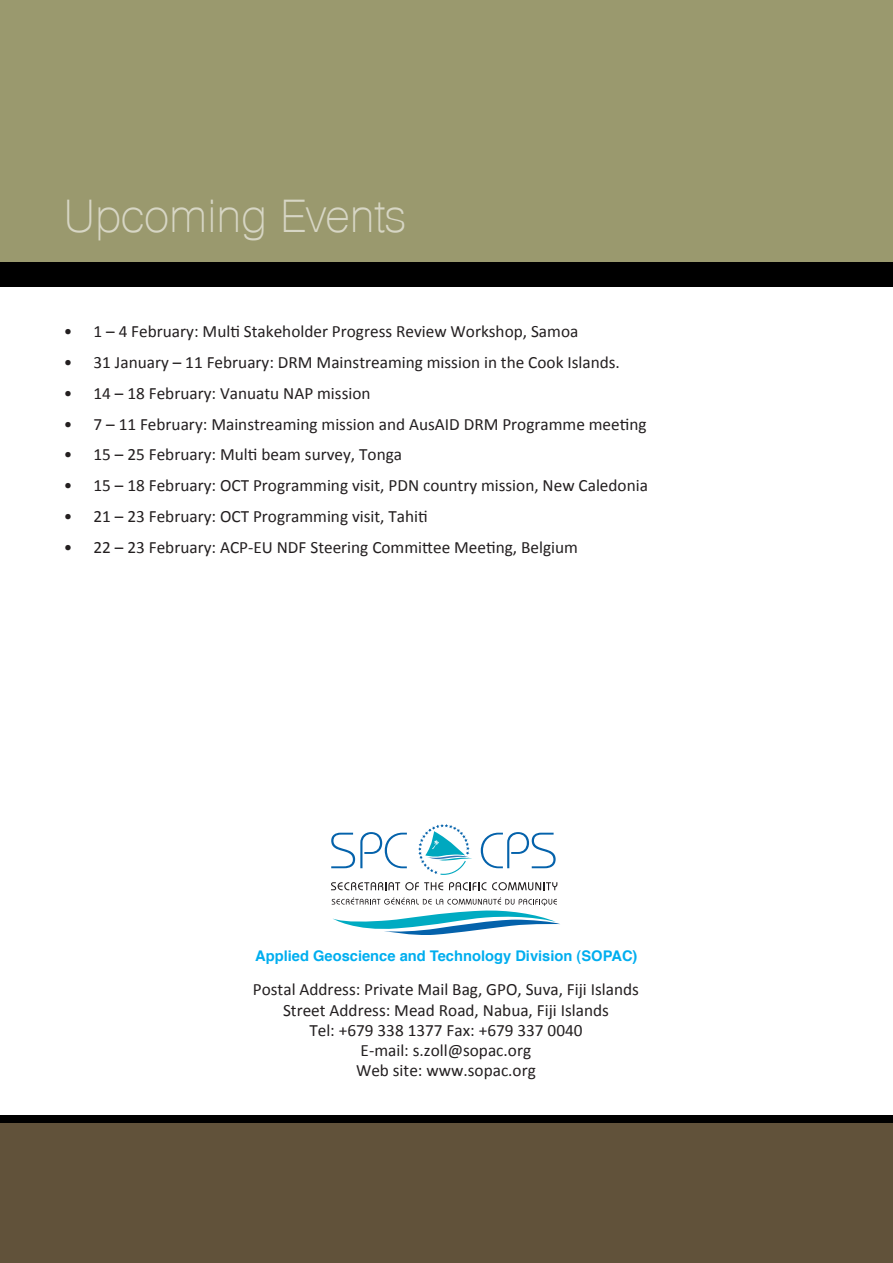
<style>
.page{position:relative;width:893px;height:1263px;background:#fff}
.page>*{position:absolute;margin:0;border:0;box-sizing:border-box;transform-origin:0 0}
.t1{font:200 45px "Olympia";color:#d7d6c5}
.t2{font:17.25px/20.2px "Calibri";color:#231f20;text-align:center}
.t3{font:700 14.7px "Helvetica";color:#00aeef}
</style>
<div class="page">
<div style="left:0;top:0;width:893px;height:264px;background:#9a996e"></div>
<div style="left:0;top:1121px;width:893px;height:142px;background:#61523a"></div>
<div style="left:0;top:262px;width:893px;height:25px;background:#000"></div>
<div style="left:0;top:1115px;width:893px;height:8px;background:#000"></div>
<svg style="left:418px;top:824px;width:54px;height:51px"></svg>
<svg style="left:331px;top:832px;width:76px;height:36px"></svg>
<svg style="left:481px;top:832px;width:75px;height:36px"></svg>
<svg style="left:331px;top:882px;width:112px;height:8px"></svg>
<svg style="left:449px;top:882px;width:37px;height:8px"></svg>
<svg style="left:492px;top:882px;width:65px;height:8px"></svg>
<svg style="left:332px;top:897px;width:228px;height:38px"></svg>
<h1 class="t1" style="left:64px;top:189px;width:344px">Upcoming Events</h1>
<p class="t2" style="left:64px;top:320px;width:516px">• 1 – 4 February: Multi Stakeholder Progress Review Workshop, Samoa</p>
<p class="t2" style="left:64px;top:351px;width:558px">• 31 January – 11 February: DRM Mainstreaming mission in the Cook Islands.</p>
<p class="t2" style="left:64px;top:382px;width:308px">• 14 – 18 February: Vanuatu NAP mission</p>
<p class="t2" style="left:64px;top:413px;width:584px">• 7 – 11 February: Mainstreaming mission and AusAID DRM Programme meeting</p>
<p class="t2" style="left:64px;top:444px;width:340px">• 15 – 25 February: Multi beam survey, Tonga</p>
<p class="t2" style="left:64px;top:475px;width:586px">• 15 – 18 February: OCT Programming visit, PDN country mission, New Caledonia</p>
<p class="t2" style="left:64px;top:505px;width:365px">• 21 – 23 February: OCT Programming visit, Tahiti</p>
<p class="t2" style="left:64px;top:536px;width:516px">• 22 – 23 February: ACP-EU NDF Steering Committee Meeting, Belgium</p>
<p class="t3" style="left:255px;top:944px;width:384px">Applied Geoscience and Technology Division (SOPAC)</p>
<p class="t2" style="left:253px;top:979px;width:388px">Postal Address: Private Mail Bag, GPO, Suva, Fiji Islands Street Address: Mead Road, Nabua, Fiji Islands<br>Tel: +679 338 1377 Fax: +679 337 0040<br>E-mail: s.zoll@sopac.org<br>Web site: www.sopac.org</p>
</div>
